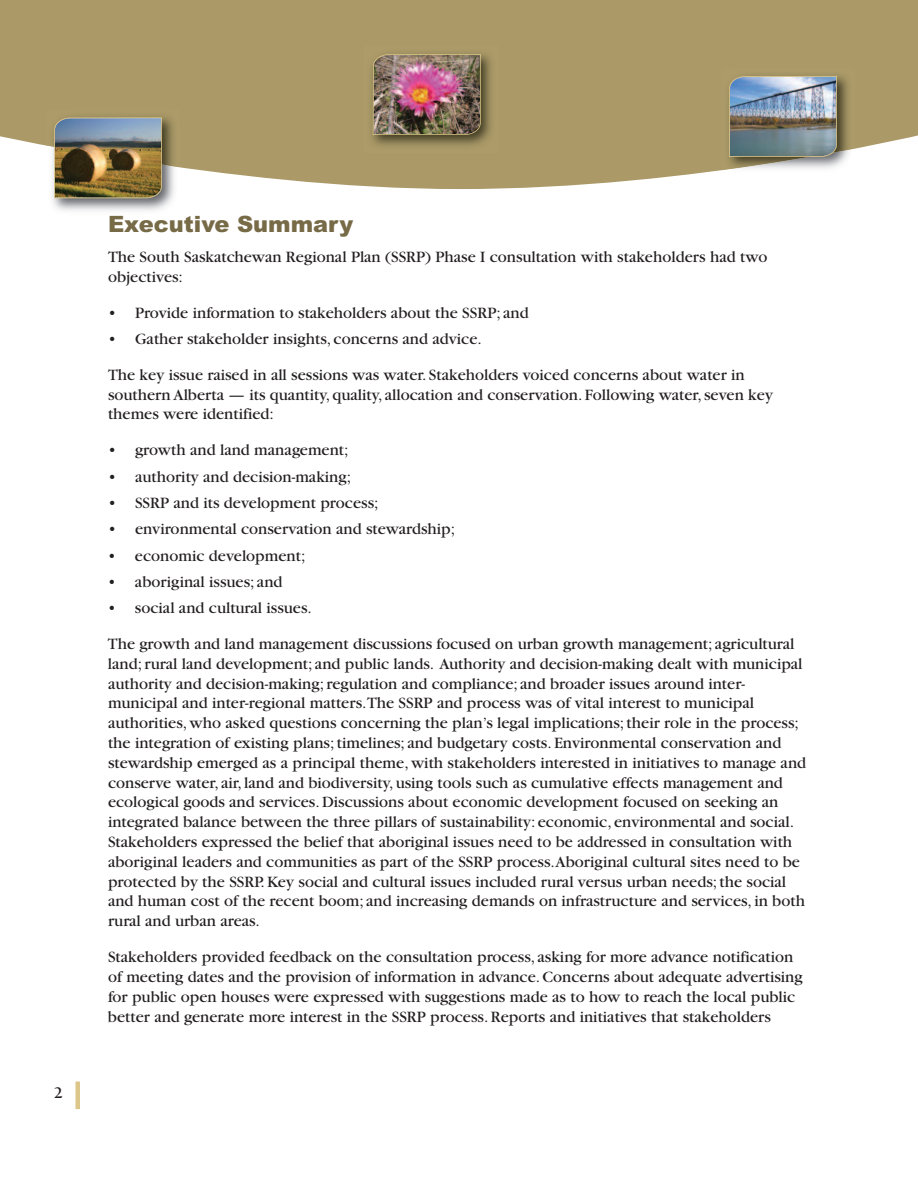
<style>
.page{position:relative;width:918px;height:1188px;background:#fff}
.page>*{position:absolute;margin:0;border:0;box-sizing:border-box;transform-origin:0 0}
.t1{font:900 22.5px "Arial";color:#776a46}
.t2{font:16.5px/19.8px "Garamond";color:#231f20}
.t3{font:700 16.5px "Berkeley";color:#231f20}
</style>
<div class="page">
<svg style="left:0;top:0;width:918px;height:189px;fill:#ac9968"></svg>
<div style="left:75px;top:1082px;width:5px;height:27px;background:#dcc689"></div>
<img style="left:46px;top:167px;width:134px;height:44px">
<img style="left:46px;top:109px;width:134px;height:58px">
<img style="left:54px;top:118px;width:108px;height:80px">
<img style="left:721px;top:170px;width:134px;height:5px">
<img style="left:721px;top:68px;width:134px;height:102px">
<img style="left:729px;top:76px;width:108px;height:81px">
<img style="left:365px;top:46px;width:133px;height:107px">
<img style="left:373px;top:54px;width:108px;height:81px">
<p class="t3" style="left:54px;top:1086px;width:10px">2</p>
<h1 class="t1" style="left:108px;top:211px;width:247px">Executive Summary</h1>
<p class="t2" style="left:108px;top:248px;width:661px">The South Saskatchewan Regional Plan (SSRP) Phase I consultation with stakeholders had two objectives:</p>
<p class="t2" style="left:108px;top:304px;width:422px">• Provide information to stakeholders about the SSRP; and</p>
<p class="t2" style="left:108px;top:322px;width:638px;line-height:36px">• Gather stakeholder insights, concerns and advice.<br>The key issue raised in all sessions was water. Stakeholders voiced concerns about water in</p>
<p class="t2" style="left:108px;top:386px;width:667px">southern Alberta — its quantity, quality, allocation and conservation. Following water,seven key themes were identified:</p>
<p class="t2" style="left:108px;top:442px;width:242px">• growth and land management;</p>
<p class="t2" style="left:108px;top:468px;width:245px">• authority and decision-making;</p>
<p class="t2" style="left:108px;top:494px;width:272px">• SSRP and its development process;</p>
<p class="t2" style="left:108px;top:521px;width:349px">• environmental conservation and stewardship;</p>
<p class="t2" style="left:108px;top:547px;width:199px">• economic development;</p>
<p class="t2" style="left:108px;top:573px;width:176px">• aboriginal issues; and</p>
<p class="t2" style="left:108px;top:591px;width:688px;line-height:36px">• social and cultural issues.<br>The growth and land management discussions focused on urban growth management; agricultural</p>
<p class="t2" style="left:108px;top:655px;width:700px">land;rural land development; and public lands. Authority and decision-making dealt with municipal authority and decision-making;regulation and compliance; and broader issues around inter&shy;municipal and inter-regional matters.The SSRP and process was of vital interest to municipal authorities, who asked questions concerning the plan’s legal implications;their role in the process; the integration of existing plans;timelines; and budgetary costs. Environmental conservation and stewardship emerged as a principal theme, with stakeholders interested in initiatives to manage and conserve water, air, land and biodiversity, using tools such as cumulative effects management and ecological goods and services. Discussions about economic development focused on seeking an integrated balance between the three pillars of sustainability: economic, environmental and social.<br>Stakeholders expressed the belief that aboriginal issues need to be addressed in consultation with aboriginal leaders and communities as part of the SSRP process.Aboriginal cultural sites need to be protected by the SSRP.Key social and cultural issues included rural versus urban needs;the social and human cost of the recent boom; and increasing demands on infrastructure and services, in both rural and urban areas.</p>
<p class="t2" style="left:108px;top:949px;width:696px">Stakeholders provided feedback on the consultation process, asking for more advance notification of meeting dates and the provision of information in advance.Concerns about adequate advertising for public open houses were expressed with suggestions made as to how to reach the local public better and generate more interest in the SSRP process.Reports and initiatives that stakeholders</p>
</div>
